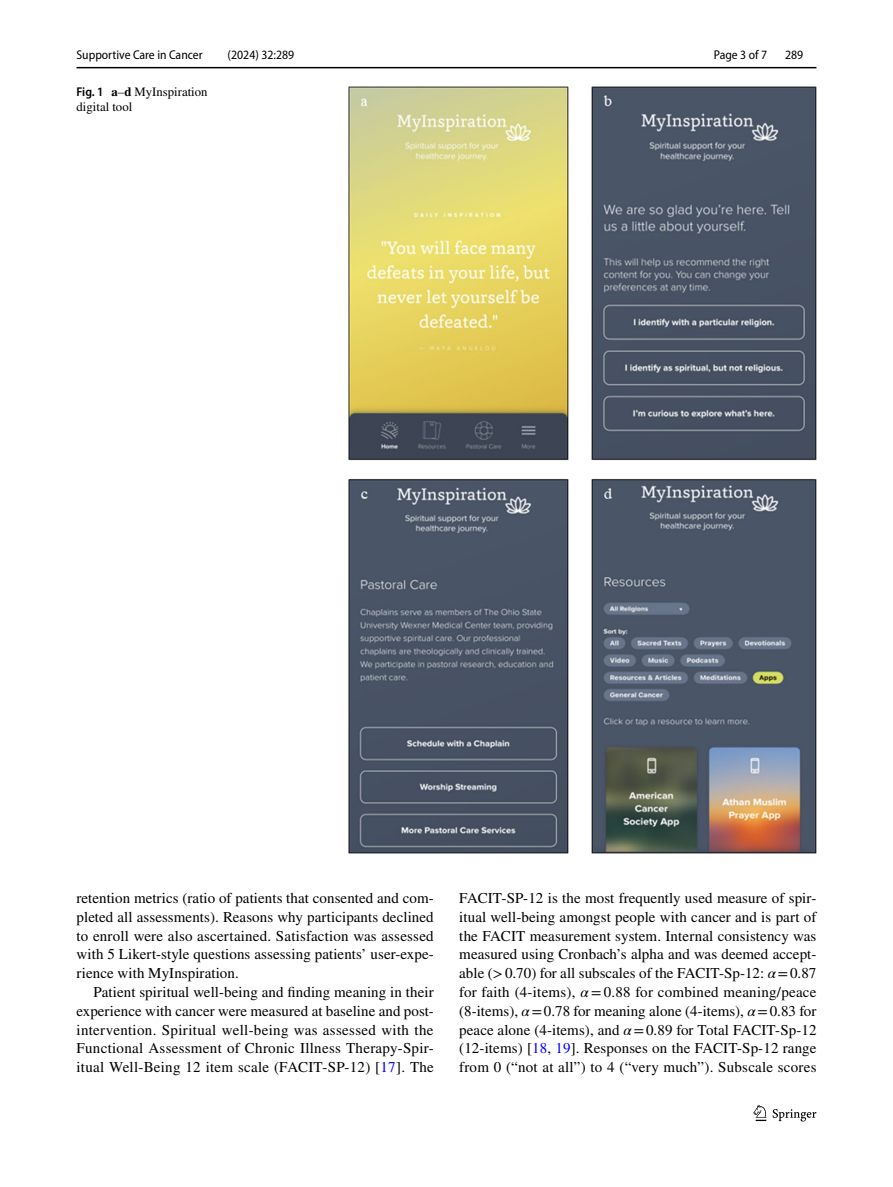
<style>
.page{position:relative;width:893px;height:1187px;background:#fff}
.page>*{position:absolute;margin:0;border:0;box-sizing:border-box;transform-origin:0 0}
.t1{font:15px/18.8px "STIX";letter-spacing:.015em;color:#000;text-align:justify}
.t2{font:semi-condensed 12.75px "Myriad Pro";color:#000}
.t3{font:12.75px/15px "STIX";color:#000}
.s1{font-family:"Myriad Pro";font-weight:600;font-stretch:semi-condensed}
.s2{font-weight:700}
.s3{color:#00f}
.s4{font-style:italic}
</style>
<div class="page">
<hr style="left:77px;top:67px;width:739px;height:1px;background:#000">
<svg style="left:753px;top:1105px;width:13px;height:15px"></svg>
<svg style="left:773px;top:1109px;width:43px;height:12px"></svg>
<img style="left:349px;top:87px;width:467px;height:766px">
<p class="t2" style="left:77px;top:48px;width:128px">Supportive Care in Cancer</p>
<p class="t2" style="left:228px;top:48px;width:68px">(2024) 32:289</p>
<p class="t2" style="left:714px;top:48px;width:55px">Page 3 of 7</p>
<p class="t2" style="left:785px;top:48px;width:20px">289</p>
<p class="t3" style="left:77px;top:85px;width:132px"><span class="s1">Fig. 1</span> <span class="s2">a</span>–<span class="s2">d</span> MyInspiration digital tool</p>
<p class="t1" style="left:77px;top:889px;width:359px">retention metrics (ratio of patients that consented and com&shy;pleted all assessments). Reasons why participants declined to enroll were also ascertained. Satisfaction was assessed with 5 Likert-style questions assessing patients’ user-expe&shy;rience with MyInspiration.</p>
<p class="t1" style="left:77px;top:983px;width:359px;text-indent:17px">Patient spiritual well-being and finding meaning in their experience with cancer were measured at baseline and post&shy;intervention. Spiritual well-being was assessed with the Functional Assessment of Chronic Illness Therapy-Spir&shy;itual Well-Being 12 item scale (FACIT-SP-12) [<span class="s3">17</span>]. The</p>
<p class="t1" style="left:459px;top:889px;width:359px">FACIT-SP-12 is the most frequently used measure of spir&shy;itual well-being amongst people with cancer and is part of the FACIT measurement system. Internal consistency was measured using Cronbach’s alpha and was deemed accept&shy;able (&gt;0.70) for all subscales of the FACIT-Sp-12: <span class="s4">α</span>=0.87 for faith (4-items), <span class="s4">α</span>=0.88 for combined meaning/peace (8-items), <span class="s4">α</span>=0.78 for meaning alone (4-items), <span class="s4">α</span>=0.83 for peace alone (4-items), and <span class="s4">α</span>=0.89 for Total FACIT-Sp-12 (12-items) [<span class="s3">18</span>, <span class="s3">19</span>]. Responses on the FACIT-Sp-12 range from 0 (“not at all”) to 4 (“very much”). Subscale scores</p>
</div>
